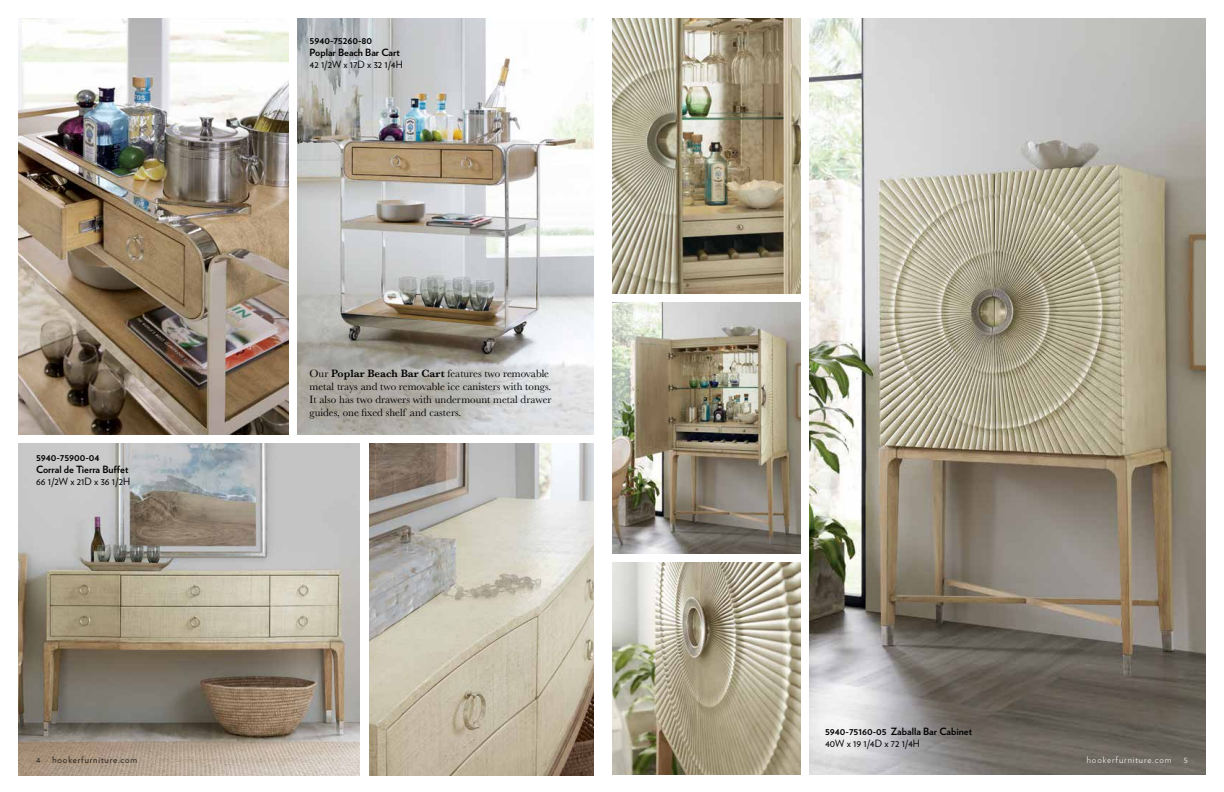
<style>
.page{position:relative;width:1224px;height:792px;background:#fff}
.page>*{position:absolute;margin:0;border:0;box-sizing:border-box;transform-origin:0 0}
.t1{font:11px/13.2px "Baskerville";color:#000}
.t2{font:700 10px/12px "Verlag";color:#000}
.t3{font:10px "Verlag";color:#000}
.t4{font:300 9px "Verlag";letter-spacing:.1em;color:#000}
.t5{font:300 9px "Verlag";letter-spacing:.1em;color:#fff}
.s1{font-weight:600}
</style>
<div class="page">
<img style="left:810px;top:18px;width:396px;height:756px">
<img style="left:612px;top:303px;width:189px;height:251px">
<img style="left:612px;top:18px;width:189px;height:276px">
<img style="left:612px;top:562px;width:189px;height:212px">
<img style="left:18px;top:444px;width:342px;height:332px">
<img style="left:369px;top:444px;width:225px;height:332px">
<img style="left:298px;top:18px;width:296px;height:417px">
<img style="left:18px;top:18px;width:271px;height:417px">
<p class="t2" style="left:310px;top:34px;width:92px">5940-75260-80<br>Poplar Beach Bar Cart</p>
<p class="t3" style="left:310px;top:57px;width:95px">42 1/2W x 17D x 32 1/4H</p>
<p class="t2" style="left:36px;top:451px;width:94px">5940-75900-04<br>Corral de Tierra Buffet</p>
<p class="t3" style="left:36px;top:474px;width:96px">66 1/2W x 21D x 36 1/2H</p>
<p class="t1" style="left:310px;top:367px;width:244px">Our <span class="s1">Poplar Beach Bar Cart</span> features two removable metal trays and two removable ice canisters with tongs.<br>It also has two drawers with undermount metal drawer guides, one fixed shelf and casters.</p>
<p class="t2" style="left:825px;top:725px;width:148px">5940-75160-05 Zaballa Bar Cabinet</p>
<p class="t3" style="left:825px;top:736px;width:96px">40W x 19 1/4D x 72 1/4H</p>
<p class="t4" style="left:36px;top:753px;width:6px">4</p>
<p class="t4" style="left:52px;top:753px;width:86px">hookerfurniture.com</p>
<p class="t5" style="left:1087px;top:754px;width:86px">hookerfurniture.com</p>
<p class="t5" style="left:1184px;top:754px;width:6px">5</p>
</div>
